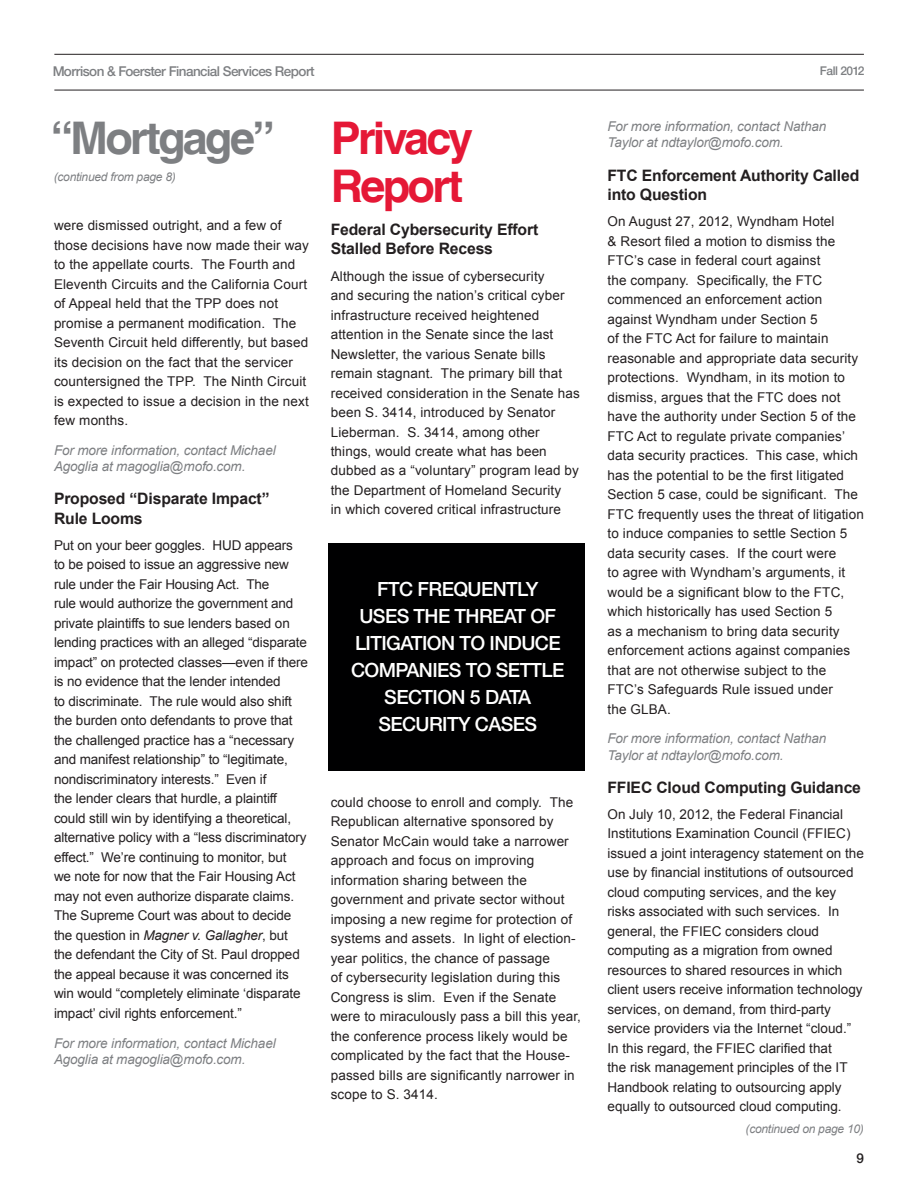
<style>
.page{position:relative;width:918px;height:1188px;background:#fff}
.page>*{position:absolute;margin:0;border:0;box-sizing:border-box;transform-origin:0 0}
.t1{font:700 45px/48px "Helvetica LT";letter-spacing:-.06em;color:#e51836}
.t2{font:700 45px "Helvetica LT";letter-spacing:-.06em;color:#7d7f82}
.t3{font:500 19.5px "Helvetica Neue LT";letter-spacing:-.03em;color:#fff}
.t4{font:700 15.75px/19.5px "Arial";letter-spacing:-.01em;color:#231f20}
.t5{font:13.5px/19.5px "Arial";letter-spacing:.01em;color:#231f20}
.t6{font:13.5px/19.5px "Arial";letter-spacing:-.01em;color:#231f20}
.t7{font:italic 13.5px/16.2px "Arial";letter-spacing:-.01em;color:#7d7f82}
.t8{font:500 13.5px "Helvetica Neue LT";letter-spacing:-.04em;color:#7d7f82}
.t9{font:500 13.5px "Helvetica Neue LT";color:#231f20}
.t10{font:italic 12px "Arial";letter-spacing:-.02em;color:#7d7f82}
.t11{font:500 12px "Helvetica Neue LT";letter-spacing:-.04em;color:#7d7f82}
.s1{font-style:italic}
</style>
<div class="page">
<hr style="left:54px;top:90px;width:810px;height:1px;background:#231f20">
<hr style="left:54px;top:54px;width:810px;height:1px;background:#231f20">
<div style="left:329px;top:543px;width:256px;height:227px;background:#000001"></div>
<p class="t8" style="left:53px;top:63px;width:264px">MORRISON &amp; FOERSTER FINANCIAL SERVICES REPORT</p>
<p class="t11" style="left:820px;top:64px;width:46px">FALL 2012</p>
<h1 class="t2" style="left:51px;top:111px;width:226px">“Mortgage”</h1>
<p class="t10" style="left:54px;top:169px;width:124px">(continued from page 8)</p>
<p class="t5" style="left:54px;top:216px;width:256px">were dismissed outright, and a few of those decisions have now made their way to the appellate courts. The Fourth and Eleventh Circuits and the California Court of Appeal held that the TPP does not promise a permanent modification. The Seventh Circuit held differently, but based its decision on the fact that the servicer countersigned the TPP. The Ninth Circuit is expected to issue a decision in the next few months.</p>
<p class="t7" style="left:54px;top:442px;width:223px">For more information, contact Michael<br>Agoglia at magoglia@mofo.com.</p>
<p class="t4" style="left:54px;top:489px;width:217px">Proposed “Disparate Impact”<br>Rule Looms</p>
<p class="t6" style="left:54px;top:536px;width:256px">Put on your beer goggles. HUD appears<br>to be poised to issue an aggressive new rule under the Fair Housing Act. The<br>rule would authorize the government and private plaintiffs to sue lenders based on lending practices with an alleged “disparate impact” on protected classes—even if there is no evidence that the lender intended<br>to discriminate. The rule would also shift the burden onto defendants to prove that the challenged practice has a “necessary and manifest relationship” to “legitimate, nondiscriminatory interests.” Even if<br>the lender clears that hurdle, a plaintiff could still win by identifying a theoretical, alternative policy with a “less discriminatory effect.” We’re continuing to monitor, but<br>we note for now that the Fair Housing Act may not even authorize disparate claims.<br>The Supreme Court was about to decide the question in <span class="s1">Magner v. Gallagher</span>, but the defendant the City of St. Paul dropped the appeal because it was concerned its win would “completely eliminate ‘disparate impact’ civil rights enforcement.”</p>
<p class="t7" style="left:54px;top:1035px;width:223px">For more information, contact Michael<br>Agoglia at magoglia@mofo.com.</p>
<h1 class="t1" style="left:331px;top:113px;width:144px">Privacy<br>Report</h1>
<p class="t4" style="left:331px;top:220px;width:209px">Federal Cybersecurity Effort<br>Stalled Before Recess</p>
<p class="t5" style="left:331px;top:266px;width:251px">Although the issue of cybersecurity<br>and securing the nation’s critical cyber infrastructure received heightened attention in the Senate since the last Newsletter, the various Senate bills remain stagnant. The primary bill that received consideration in the Senate has been S. 3414, introduced by Senator Lieberman. S. 3414, among other things, would create what has been dubbed as a “voluntary” program lead by the Department of Homeland Security<br>in which covered critical infrastructure</p>
<h2 class="t3" style="left:377px;top:578px;width:13px">FTC</h2>
<h2 class="t3" style="left:418px;top:578px;width:122px">FREQUENTLY</h2>
<h2 class="t3" style="left:359px;top:605px;width:198px">USES THE THREAT OF</h2>
<h2 class="t3" style="left:355px;top:632px;width:207px">LITIGATION TO INDUCE</h2>
<h2 class="t3" style="left:351px;top:659px;width:215px">COMPANIES TO SETTLE</h2>
<h2 class="t3" style="left:384px;top:686px;width:149px">SECTION 5 DATA</h2>
<h2 class="t3" style="left:378px;top:713px;width:160px">SECURITY CASES</h2>
<p class="t5" style="left:331px;top:793px;width:252px">could choose to enroll and comply. The Republican alternative sponsored by Senator McCain would take a narrower approach and focus on improving information sharing between the government and private sector without imposing a new regime for protection of systems and assets. In light of election&shy;year politics, the chance of passage<br>of cybersecurity legislation during this Congress is slim. Even if the Senate were to miraculously pass a bill this year, the conference process likely would be complicated by the fact that the House&shy;passed bills are significantly narrower in scope to S. 3414.</p>
<p class="t7" style="left:608px;top:119px;width:220px">For more information, contact Nathan<br>Taylor at ndtaylor@mofo.com.</p>
<p class="t4" style="left:608px;top:166px;width:253px">FTC Enforcement Authority Called into Question</p>
<p class="t5" style="left:608px;top:212px;width:258px">On August 27, 2012, Wyndham Hotel<br>&amp; Resort filed a motion to dismiss the FTC’s case in federal court against<br>the company. Specifically, the FTC commenced an enforcement action against Wyndham under Section 5<br>of the FTC Act for failure to maintain reasonable and appropriate data security protections. Wyndham, in its motion to dismiss, argues that the FTC does not have the authority under Section 5 of the FTC Act to regulate private companies’ data security practices. This case, which has the potential to be the first litigated Section 5 case, could be significant. The FTC frequently uses the threat of litigation to induce companies to settle Section 5 data security cases. If the court were<br>to agree with Wyndham’s arguments, it would be a significant blow to the FTC, which historically has used Section 5<br>as a mechanism to bring data security enforcement actions against companies that are not otherwise subject to the FTC’s Safeguards Rule issued under<br>the GLBA.</p>
<p class="t7" style="left:608px;top:731px;width:220px">For more information, contact Nathan<br>Taylor at ndtaylor@mofo.com.</p>
<p class="t4" style="left:608px;top:778px;width:255px">FFIEC Cloud Computing Guidance</p>
<p class="t5" style="left:608px;top:805px;width:258px">On July 10, 2012, the Federal Financial Institutions Examination Council (FFIEC) issued a joint interagency statement on the use by financial institutions of outsourced cloud computing services, and the key risks associated with such services. In general, the FFIEC considers cloud computing as a migration from owned resources to shared resources in which client users receive information technology services, on demand, from third-party service providers via the Internet “cloud.” In this regard, the FFIEC clarified that<br>the risk management principles of the IT Handbook relating to outsourcing apply equally to outsourced cloud computing.</p>
<p class="t10" style="left:746px;top:1121px;width:120px">(continued on page 10)</p>
<p class="t9" style="left:856px;top:1150px;width:9px">9</p>
</div>
